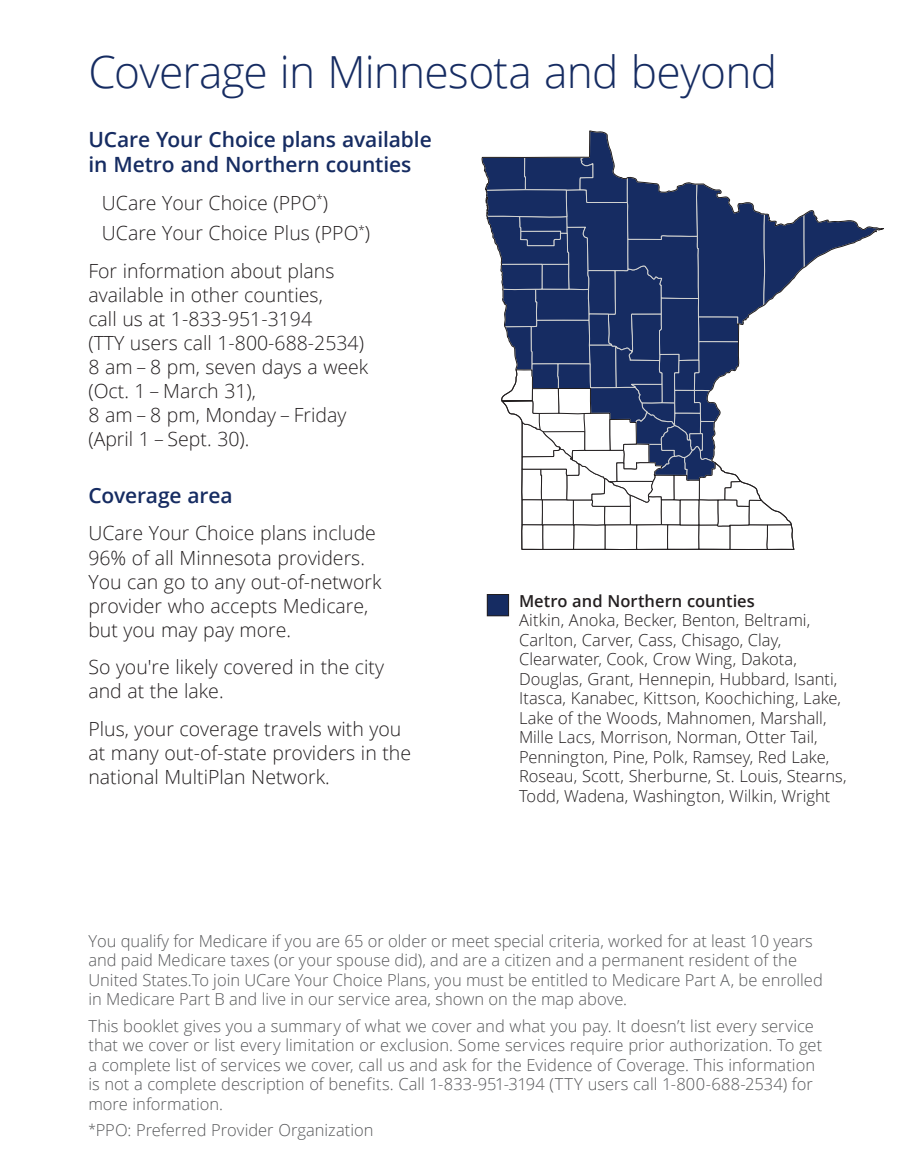
<style>
.page{position:relative;width:918px;height:1175px;background:#fff}
.page>*{position:absolute;margin:0;border:0;box-sizing:border-box;transform-origin:0 0}
.t1{font:300 44.25px "Open Sans";letter-spacing:-.015em;color:#162c62}
.Subhead_B{font:600 21px/25.5px "Open Sans";letter-spacing:-.005em;color:#162c62}
.Body_text_13_16{font:600 21px "Open Sans";letter-spacing:-.01em;color:#162c62}
.Body_text_13_16-2{font:300 19.5px/24px "Open Sans";color:#231f20}
.footnote{font:300 16.5px/19.5px "Open Sans";color:#57585a}
.ABC_D_text_11_14{font:300 16.5px/19.5px "Open Sans";color:#231f20}
.TOC_Table_headers{font:300 16.5px/19.5px "Open Sans";color:#57585a}
.s1{font-weight:600}
.s2{font-size:13.5px}
</style>
<div class="page">
<hr style="left:917px;top:0;width:1px;height:1174px;background:#fec552">
<div style="left:487px;top:594px;width:22px;height:22px;background:#162c62"></div>
<div style="left:487px;top:594px;width:22px;height:22px;border:1px solid #231f20"></div>
<svg style="left:481px;top:130px;width:403px;height:420px"></svg>
<p class="t1" style="left:88px;top:41px;width:690px">Coverage in Minnesota and beyond</p>
<h2 class="Subhead_B" style="left:88px;top:126px;width:345px">UCare Your Choice plans available in Metro and Northern counties</h2>
<p class="Body_text_13_16-2" style="left:102px;top:190px;width:228px">UCare Your Choice (PPO<sup>*</sup>)</p>
<p class="Body_text_13_16-2" style="left:102px;top:221px;width:270px">UCare Your Choice Plus (PPO<sup>*</sup>)</p>
<p class="Body_text_13_16-2" style="left:88px;top:258px;width:282px">For information about plans available in other counties,<br>call us at 1-833-951-3194<br>(TTY users call 1-800-688-2534)<br>8 am – 8 pm, seven days a week (Oct. 1 – March 31),<br>8 am – 8 pm, Monday – Friday (April 1 – Sept. 30).</p>
<p class="Body_text_13_16" style="left:88px;top:481px;width:146px">Coverage area</p>
<p class="Body_text_13_16-2" style="left:88px;top:521px;width:295px">UCare Your Choice plans include<br>96% of all Minnesota providers.<br>You can go to any out-of-network provider who accepts Medicare, but you may pay more.</p>
<p class="Body_text_13_16-2" style="left:88px;top:654px;width:297px">So you're likely covered in the city and at the lake.</p>
<p class="Body_text_13_16-2" style="left:88px;top:716px;width:324px">Plus, your coverage travels with you at many out-of-state providers in the national MultiPlan Network.</p>
<p class="ABC_D_text_11_14" style="left:519px;top:590px;width:329px"><span class="s1">Metro and Northern counties<br></span>Aitkin, Anoka, Becker, Benton, Beltrami, Carlton, Carver, Cass, Chisago, Clay, Clearwater, Cook, Crow Wing, Dakota, Douglas, Grant, Hennepin, Hubbard, Isanti, Itasca, Kanabec, Kittson, Koochiching, Lake, Lake of the Woods, Mahnomen, Marshall, Mille Lacs, Morrison, Norman, Otter Tail, Pennington, Pine, Polk, Ramsey, Red Lake, Roseau, Scott, Sherburne, St. Louis, Stearns, Todd, Wadena, Washington, Wilkin, Wright</p>
<p class="TOC_Table_headers" style="left:88px;top:930px;width:736px">You qualify for Medicare if you are 65 or older or meet special criteria, worked for at least 10 years and paid Medicare taxes (or your spouse did), and are a citizen and a permanent resident of the United States.To join UCare Your Choice Plans, you must be entitled to Medicare Part A, be enrolled in Medicare Part B and live in our service area, shown on the map above.</p>
<p class="footnote" style="left:88px;top:1015px;width:735px">This booklet gives you a summary of what we cover and what you pay. It doesn’t list every service that we cover or list every limitation or exclusion. Some services require prior authorization. To get a complete list of services we cover, call us and ask for the Evidence of Coverage. This information is not a complete description of benefits. Call 1-833-951-3194 (TTY users call 1-800-688-2534) for more information.</p>
<p class="footnote" style="left:88px;top:1119px;width:287px"><span class="s2">*</span>PPO: Preferred Provider Organization</p>
</div>
